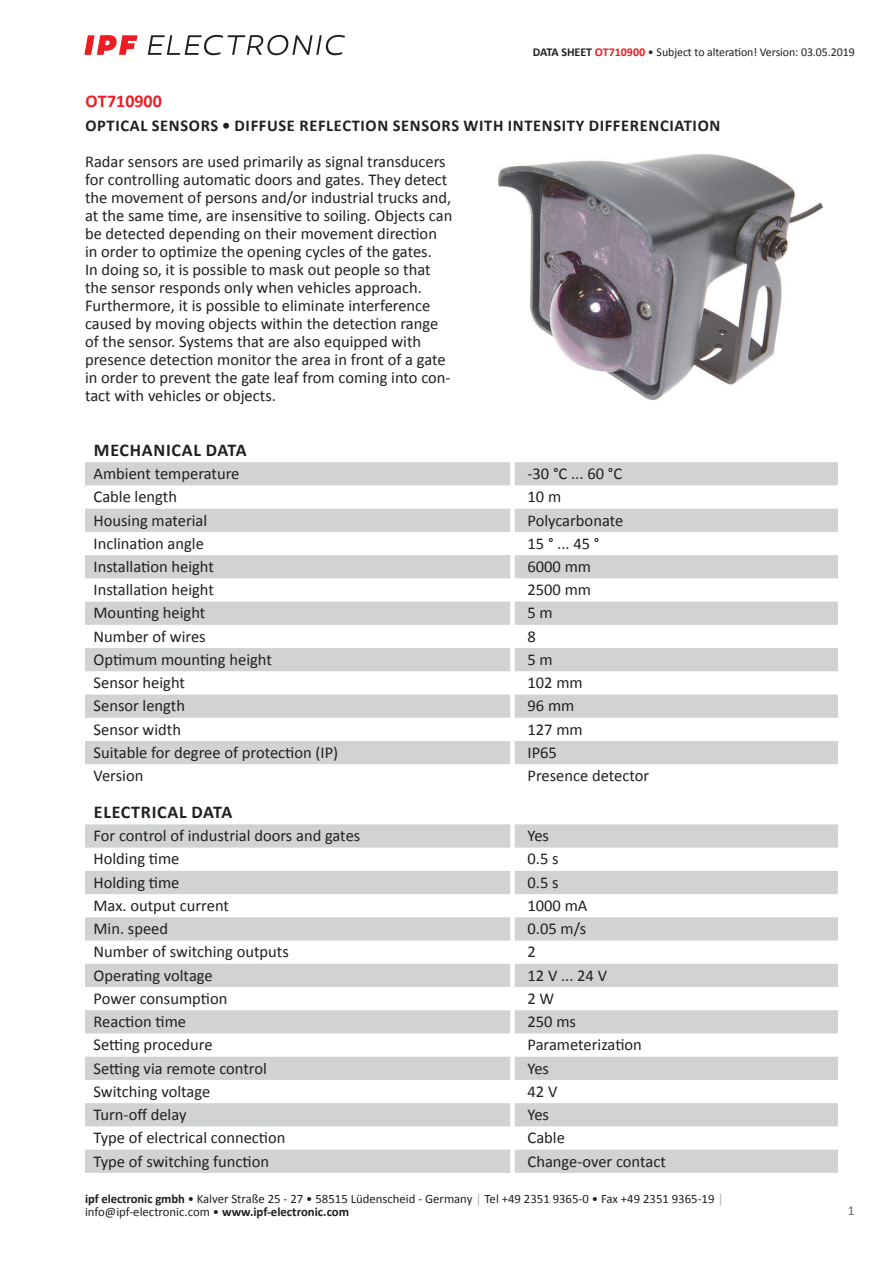
<style>
.page{position:relative;width:893px;height:1263px;background:#fff}
.page>*{position:absolute;margin:0;border:0;box-sizing:border-box;transform-origin:0 0}
.t1{font:700 18px "Calibri";letter-spacing:.04em;color:#231f20}
.t2{font:700 18px "Calibri";color:#ee1d23}
.t3{font:16.5px/18px "Calibri";color:#231f20}
.t4{font:700 16.5px "Calibri";letter-spacing:.04em;color:#231f20}
.t5{font:13.5px "Calibri";color:#636366}
.t6{font:12.75px/12.6px "Calibri";color:#231f20}
.t7{font:12px "Calibri";letter-spacing:-.005em;color:#231f20}
.s1{font-weight:700}
.s2{font-weight:700;color:#ee1d23}
.s3{color:#a8a9ad}
</style>
<div class="page">
<svg style="left:148px;top:35px;width:197px;height:20px"></svg>
<svg style="left:84px;top:35px;width:54px;height:20px"></svg>
<svg style="left:85px;top:462px;width:753px;height:302px;fill:#d1d2d4"></svg>
<svg style="left:85px;top:824px;width:753px;height:349px;fill:#d1d2d4"></svg>
<img style="left:498px;top:154px;width:325px;height:246px">
<p class="t7" style="left:533px;top:44px;width:323px"><span class="s1">DATA SHEET</span> <span class="s2">OT710900</span> • Subject to alteration! Version: 03.05.2019</p>
<p class="t2" style="left:85px;top:88px;width:78px">OT710900</p>
<p class="t4" style="left:85px;top:114px;width:636px">OPTICAL SENSORS • DIFFUSE REFLECTION SENSORS WITH INTENSITY DIFFERENCIATION</p>
<p class="t3" style="left:85px;top:152px;width:369px">Radar sensors are used primarily as signal transducers for controlling automatic doors and gates. They detect the movement of persons and/or industrial trucks and, at the same time, are insensitive to soiling. Objects can be detected depending on their movement direction in order to optimize the opening cycles of the gates.<br>In doing so, it is possible to mask out people so that the sensor responds only when vehicles approach.<br>Furthermore, it is possible to eliminate interference caused by moving objects within the detection range of the sensor. Systems that are also equipped with presence detection monitor the area in front of a gate in order to prevent the gate leaf from coming into con&shy;tact with vehicles or objects.</p>
<p class="t1" style="left:94px;top:437px;width:154px">MECHANICAL DATA</p>
<p class="t3" style="left:94px;top:464px;width:147px">Ambient temperature</p>
<p class="t3" style="left:527px;top:464px;width:96px">-30 °C ... 60 °C</p>
<p class="t3" style="left:94px;top:487px;width:85px">Cable length</p>
<p class="t3" style="left:527px;top:487px;width:35px">10 m</p>
<p class="t3" style="left:94px;top:511px;width:115px">Housing material</p>
<p class="t3" style="left:527px;top:511px;width:97px">Polycarbonate</p>
<p class="t3" style="left:94px;top:534px;width:112px">Inclination angle</p>
<p class="t3" style="left:527px;top:534px;width:74px">15 ° ... 45 °</p>
<p class="t3" style="left:94px;top:557px;width:122px">Installation height</p>
<p class="t3" style="left:527px;top:557px;width:65px">6000 mm</p>
<p class="t3" style="left:94px;top:580px;width:122px">Installation height</p>
<p class="t3" style="left:527px;top:580px;width:65px">2500 mm</p>
<p class="t3" style="left:94px;top:603px;width:113px">Mounting height</p>
<p class="t3" style="left:527px;top:603px;width:27px">5m</p>
<p class="t3" style="left:94px;top:627px;width:114px">Number of wires</p>
<p class="t3" style="left:527px;top:627px;width:10px">8</p>
<p class="t3" style="left:94px;top:650px;width:180px">Optimum mounting height</p>
<p class="t3" style="left:527px;top:650px;width:27px">5m</p>
<p class="t3" style="left:94px;top:673px;width:93px">Sensor height</p>
<p class="t3" style="left:527px;top:673px;width:57px">102 mm</p>
<p class="t3" style="left:94px;top:696px;width:93px">Sensor length</p>
<p class="t3" style="left:527px;top:696px;width:48px">96 mm</p>
<p class="t3" style="left:94px;top:720px;width:89px">Sensor width</p>
<p class="t3" style="left:527px;top:720px;width:57px">127 mm</p>
<p class="t3" style="left:94px;top:743px;width:246px">Suitable for degree of protection (IP)</p>
<p class="t3" style="left:527px;top:743px;width:31px">IP65</p>
<p class="t3" style="left:94px;top:766px;width:51px">Version</p>
<p class="t3" style="left:527px;top:766px;width:123px">Presence detector</p>
<p class="t1" style="left:94px;top:799px;width:140px">ELECTRICAL DATA</p>
<p class="t3" style="left:94px;top:826px;width:268px">For control of industrial doors and gates</p>
<p class="t3" style="left:527px;top:826px;width:23px">Yes</p>
<p class="t3" style="left:94px;top:849px;width:87px">Holding time</p>
<p class="t3" style="left:527px;top:849px;width:33px">0.5 s</p>
<p class="t3" style="left:94px;top:873px;width:87px">Holding time</p>
<p class="t3" style="left:527px;top:873px;width:33px">0.5 s</p>
<p class="t3" style="left:94px;top:896px;width:137px">Max. output current</p>
<p class="t3" style="left:527px;top:896px;width:61px">1000 mA</p>
<p class="t3" style="left:94px;top:919px;width:76px">Min. speed</p>
<p class="t3" style="left:527px;top:919px;width:60px">0.05 m/s</p>
<p class="t3" style="left:94px;top:942px;width:197px">Number of switching outputs</p>
<p class="t3" style="left:527px;top:942px;width:10px">2</p>
<p class="t3" style="left:94px;top:966px;width:121px">Operating voltage</p>
<p class="t3" style="left:527px;top:966px;width:81px">12 V ... 24 V</p>
<p class="t3" style="left:94px;top:989px;width:135px">Power consumption</p>
<p class="t3" style="left:527px;top:989px;width:28px">2W</p>
<p class="t3" style="left:94px;top:1012px;width:94px">Reaction time</p>
<p class="t3" style="left:527px;top:1012px;width:50px">250 ms</p>
<p class="t3" style="left:94px;top:1035px;width:121px">Setting procedure</p>
<p class="t3" style="left:527px;top:1035px;width:116px">Parameterization</p>
<p class="t3" style="left:94px;top:1059px;width:175px">Setting via remote control</p>
<p class="t3" style="left:527px;top:1059px;width:23px">Yes</p>
<p class="t3" style="left:94px;top:1082px;width:118px">Switching voltage</p>
<p class="t3" style="left:527px;top:1082px;width:31px">42 V</p>
<p class="t3" style="left:94px;top:1105px;width:94px">Turn-off delay</p>
<p class="t3" style="left:527px;top:1105px;width:23px">Yes</p>
<p class="t3" style="left:94px;top:1128px;width:193px">Type of electrical connection</p>
<p class="t3" style="left:527px;top:1128px;width:39px">Cable</p>
<p class="t3" style="left:94px;top:1151px;width:177px">Type of switching function</p>
<p class="t3" style="left:527px;top:1151px;width:140px">Change-over contact</p>
<p class="t6" style="left:85px;top:1192px;width:640px"><span class="s1">ipf electronic gmbh</span> • Kalver Straße 25 - 27 • 58515 Lüdenscheid - Germany <span class="s3">│</span> Tel +49 2351 9365-0 • Fax +49 2351 9365-19 <span class="s3">│ </span>info@ipf-electronic.com • <span class="s1">www.ipf-electronic.com</span></p>
<p class="t5" style="left:848px;top:1201px;width:8px">1</p>
</div>
